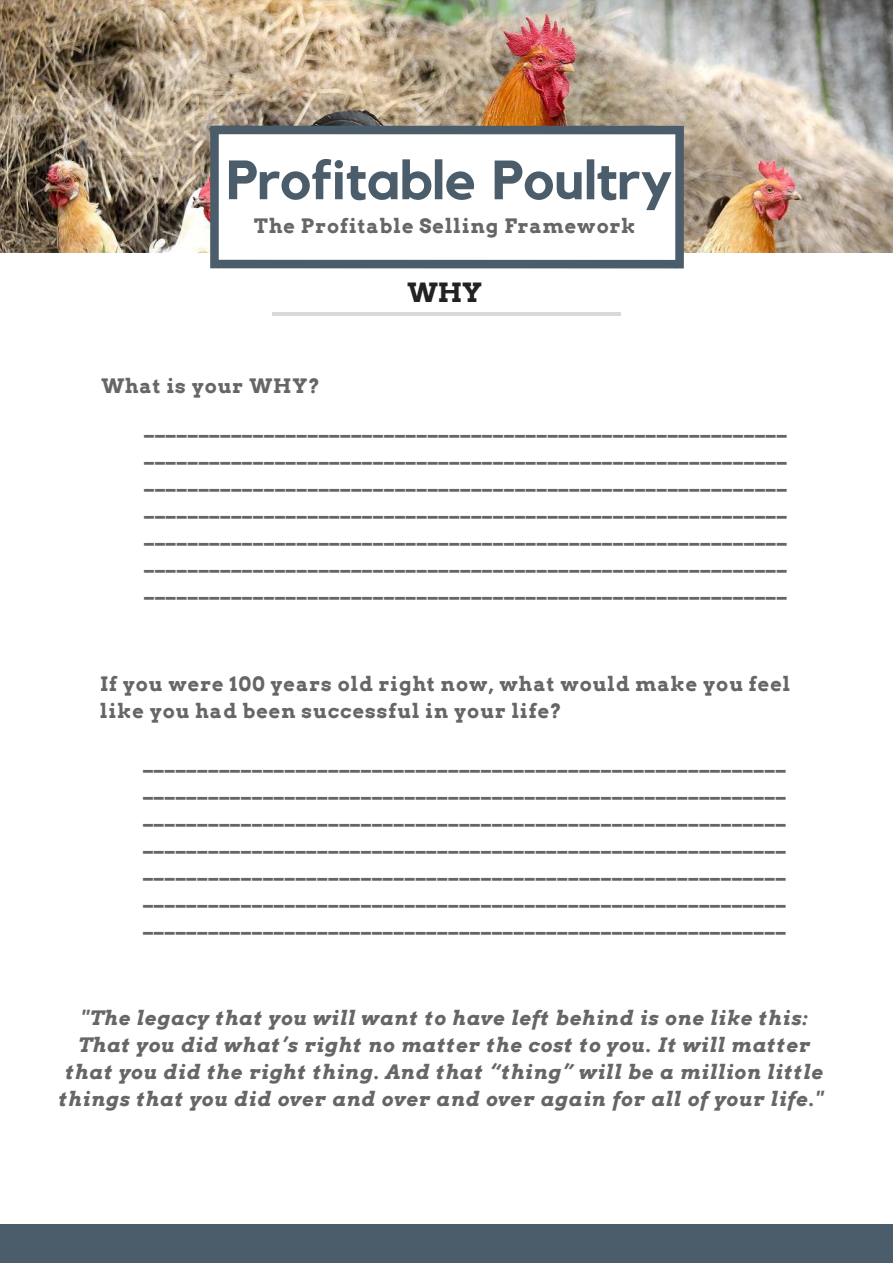
<style>
.page{position:relative;width:893px;height:1263px;background:#fff}
.page>*{position:absolute;margin:0;border:0;box-sizing:border-box;transform-origin:0 0}
.t1{font:700 54.6px "Kollektif";color:#4b5d6a}
.t2{font:700 26.55px "Arvo";color:#222}
.t3{font:700 19.8px/27px "Arvo";letter-spacing:.05em;color:#666}
.t4{font:italic 700 19.8px/27px "Arvo";letter-spacing:.05em;color:#666;text-align:center}
</style>
<div class="page">
<div style="left:0;top:1224px;width:893px;height:39px;background:#4b5d6a"></div>
<hr style="left:272px;top:312px;width:349px;height:3px;background:#d9d9d9">
<img style="left:0;top:0;width:893px;height:252px">
<div style="left:212px;top:132px;width:470px;height:130px;background:#fff"></div>
<div style="left:675px;top:260px;width:9px;height:8px;background:#4b5d6a"></div>
<div style="left:210px;top:133px;width:9px;height:128px;background:#4b5d6a"></div>
<div style="left:210px;top:260px;width:9px;height:8px;background:#4b5d6a"></div>
<div style="left:675px;top:134px;width:9px;height:127px;background:#4b5d6a"></div>
<div style="left:218px;top:260px;width:458px;height:8px;background:#4b5d6a"></div>
<div style="left:675px;top:126px;width:9px;height:8px;background:#4b5d6a"></div>
<div style="left:210px;top:126px;width:9px;height:8px;background:#4b5d6a"></div>
<div style="left:218px;top:126px;width:458px;height:8px;background:#4b5d6a"></div>
<h1 class="t1" style="left:226px;top:148px;width:447px">Profitable Poultry</h1>
<p class="t3" style="left:254px;top:212px;width:383px">The Profitable Selling Framework</p>
<h2 class="t2" style="left:407px;top:275px;width:76px">WHY</h2>
<p class="t3" style="left:144px;top:365px;width:644px;line-height:40.5px;text-indent:-43px">What is your WHY? ___________________________________________________________</p>
<p class="t3" style="left:144px;top:440px;width:644px;text-align:justify">___________________________________________________________ ___________________________________________________________ ___________________________________________________________ ___________________________________________________________ ___________________________________________________________ ___________________________________________________________</p>
<p class="t3" style="left:100px;top:671px;width:692px">If you were 100 years old right now, what would make you feel like you had been successful in your life?</p>
<p class="t3" style="left:143px;top:748px;width:644px;text-align:justify">___________________________________________________________ ___________________________________________________________ ___________________________________________________________ ___________________________________________________________ ___________________________________________________________ ___________________________________________________________ ___________________________________________________________</p>
<p class="t4" style="left:59px;top:1004px;width:766px">"The legacy that you will want to have left behind is one like this:<br>That you did what’s right no matter the cost to you. It will matter that you did the right thing. And that “thing” will be a million little things that you did over and over and over again for all of your life."</p>
</div>
